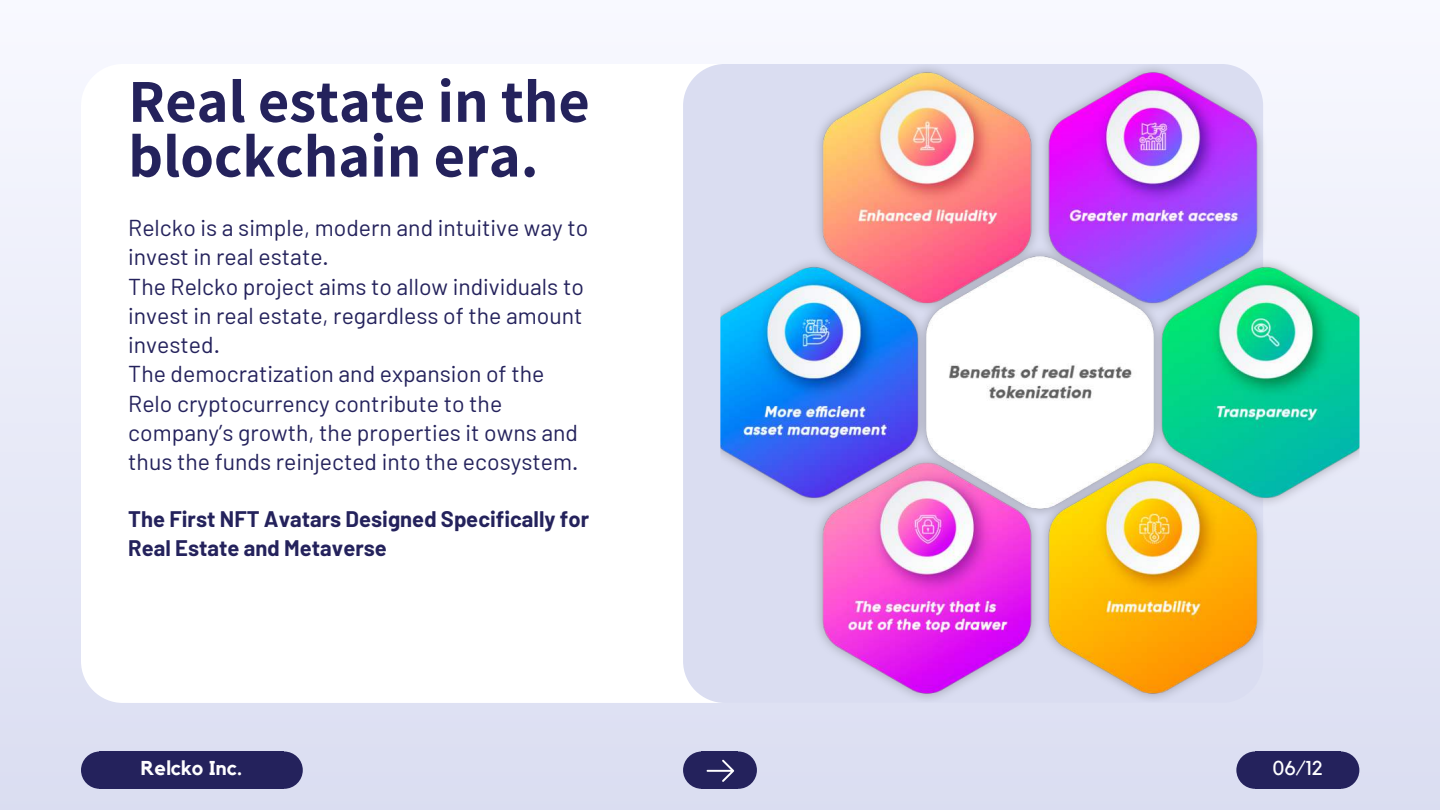
<style>
.page{position:relative;width:1440px;height:810px;background:#fff}
.page>*{position:absolute;margin:0;border:0;box-sizing:border-box;transform-origin:0 0}
.t1{font:700 61px/54.8px "Assistant";color:#24225c}
.t2{font:23px/29.3px "Barlow";color:#24225c}
.t3{font:700 22px/28.5px "Barlow";color:#24225c}
.t4{font:700 20px "Kollektif";color:#fefefe}
.t5{font:20px "Kollektif";color:#fff}
</style>
<div class="page">
<div style="left:719px;top:0;width:721px;height:810px;background:linear-gradient(to bottom,#f8f9ff,#daddf1)"></div>
<div style="left:0;top:0;width:720px;height:810px;background:linear-gradient(to bottom,#f8f9ff,#daddf1)"></div>
<div style="left:81px;top:64px;width:1177px;height:639px;background:#fff;border-radius:42px"></div>
<div style="left:683px;top:64px;width:580px;height:639px;background:#daddf1;border-radius:42px"></div>
<img style="left:720px;top:64px;width:639px;height:639px;border-radius:37px">
<div style="left:81px;top:752px;width:37px;height:37px;background:#24225c;border-radius:50%"></div>
<div style="left:265px;top:752px;width:38px;height:37px;background:#24225c;border-radius:50%"></div>
<div style="left:100px;top:751px;width:184px;height:38px;background:#24225c"></div>
<div style="left:1236px;top:752px;width:38px;height:37px;background:#24225c;border-radius:50%"></div>
<div style="left:1322px;top:752px;width:37px;height:37px;background:#24225c;border-radius:50%"></div>
<div style="left:1255px;top:751px;width:86px;height:38px;background:#24225c"></div>
<div style="left:683px;top:752px;width:37px;height:37px;background:#24225c;border-radius:50%"></div>
<div style="left:720px;top:752px;width:37px;height:37px;background:#24225c;border-radius:50%"></div>
<div style="left:702px;top:751px;width:36px;height:38px;background:#24225c"></div>
<svg style="left:707px;top:760px;width:27px;height:22px"></svg>
<h1 class="t1" style="left:128px;top:72px;width:463px">Real estate in the blockchain era.</h1>
<p class="t2" style="left:128px;top:213px;width:462px">Relcko is a simple, modern and intuitive way to invest in real estate.<br>The Relcko project aims to allow individuals to invest in real estate, regardless of the amount invested.<br>The democratization and expansion of the Relo cryptocurrency contribute to the company’s growth, the properties it owns and thus the funds reinjected into the ecosystem.</p>
<p class="t3" style="left:128px;top:505px;width:462px">The First NFT Avatars Designed Specifically for<br>Real Estate and Metaverse</p>
<p class="t4" style="left:141px;top:757px;width:103px">Relcko Inc.</p>
<p class="t5" style="left:1273px;top:757px;width:51px">06/12</p>
</div>
